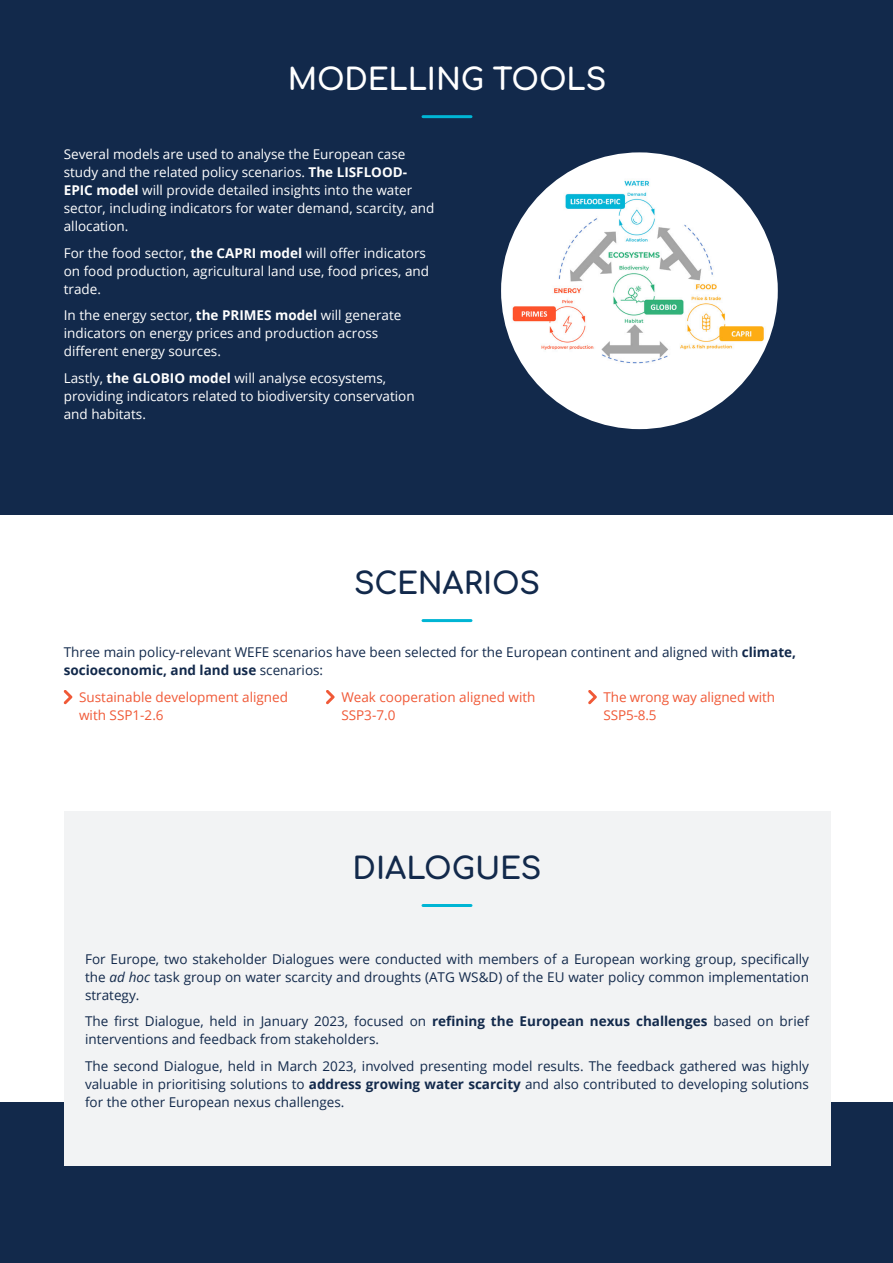
<style>
.page{position:relative;width:893px;height:1263px;background:#fff}
.page>*{position:absolute;margin:0;border:0;box-sizing:border-box;transform-origin:0 0}
.H2_-_center{font:30px "Comfortaa";letter-spacing:-.005em;color:#12294b}
.H2_-_center-2{font:30px "Comfortaa";letter-spacing:-.005em;color:#fff}
.t1{font:13.5px/18px "Open Sans";color:#12294b}
.t2{font:13.5px/18px "Open Sans";color:#fff}
.p_-_scenarios{font:13.5px/18px "Open Sans";color:#f05937}
.s1{font-weight:700}
.s2{font-style:italic}
</style>
<div class="page">
<div style="left:0;top:0;width:893px;height:514px;background:#12294b"></div>
<div style="left:499px;top:151px;width:281px;height:280px;background:#fff;border-radius:50%"></div>
<img style="left:502px;top:156px;width:274px;height:218px">
<div style="left:0;top:1102px;width:893px;height:161px;background:#12294b"></div>
<div style="left:64px;top:811px;width:766px;height:355px;background:#f2f3f4"></div>
<hr style="left:423px;top:115px;width:48px;height:3px;background:#00b5d4">
<hr style="left:423px;top:619px;width:48px;height:3px;background:#00b5d4">
<svg style="left:64px;top:690px;width:8px;height:14px"></svg>
<svg style="left:326px;top:690px;width:9px;height:14px"></svg>
<svg style="left:588px;top:690px;width:9px;height:14px"></svg>
<hr style="left:423px;top:904px;width:48px;height:3px;background:#00b5d4">
<p class="H2_-_center-2" style="left:288px;top:52px;width:320px">MODELLING TOOLS</p>
<p class="t2" style="left:64px;top:145px;width:372px">Several models are used to analyse the European case study and the related policy scenarios. <span class="s1">The LISFLOOD-EPIC model</span> will provide detailed insights into the water sector, including indicators for water demand, scarcity, and allocation.</p>
<p class="t2" style="left:64px;top:243px;width:367px">For the food sector, <span class="s1">the CAPRI model</span> will offer indicators on food production, agricultural land use, food prices, and trade.</p>
<p class="t2" style="left:64px;top:306px;width:339px">In the energy sector, <span class="s1">the PRIMES model</span> will generate indicators on energy prices and production across different energy sources.</p>
<p class="t2" style="left:64px;top:368px;width:352px">Lastly, <span class="s1">the GLOBIO model</span> will analyse ecosystems, providing indicators related to biodiversity conservation and habitats.</p>
<p class="H2_-_center" style="left:354px;top:556px;width:187px">SCENARIOS</p>
<p class="t1" style="left:64px;top:643px;width:734px">Three main policy-relevant WEFE scenarios have been selected for the European continent and aligned with <span class="s1">climate, socioeconomic, and land use</span> scenarios:</p>
<p class="p_-_scenarios" style="left:79px;top:688px;width:210px">Sustainable development aligned with SSP1-2.6</p>
<p class="p_-_scenarios" style="left:341px;top:688px;width:196px">Weak cooperation aligned with<br>SSP3-7.0</p>
<p class="p_-_scenarios" style="left:604px;top:688px;width:173px">The wrong way aligned with<br>SSP5-8.5</p>
<p class="H2_-_center" style="left:353px;top:841px;width:190px">DIALOGUES</p>
<p class="t1" style="left:85px;top:949px;width:725px;text-align:justify">For Europe, two stakeholder Dialogues were conducted with members of a European working group, specifically the <span class="s2">ad hoc</span> task group on water scarcity and droughts (ATG WS&amp;D) of the EU water policy common implementation strategy.</p>
<p class="t1" style="left:85px;top:1012px;width:725px">The first Dialogue, held in January 2023, focused on <span class="s1">refining the European nexus challenges</span> based on brief interventions and feedback from stakeholders.</p>
<p class="t1" style="left:85px;top:1056px;width:725px;text-align:justify">The second Dialogue, held in March 2023, involved presenting model results. The feedback gathered was highly valuable in prioritising solutions to <span class="s1">address growing water scarcity</span> and also contributed to developing solutions for the other European nexus challenges.</p>
</div>
